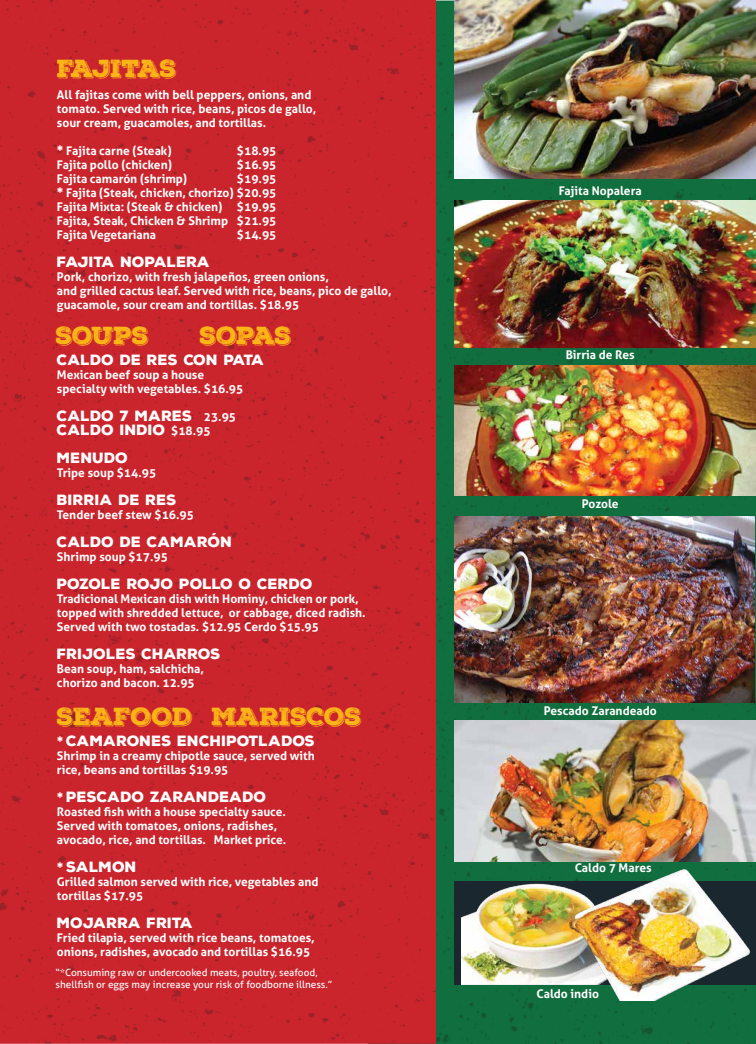
<style>
.page{position:relative;width:756px;height:1044px;background:#fff}
.page>*{position:absolute;margin:0;border:0;box-sizing:border-box;transform-origin:0 0}
.t1{font:24px "Nexa Rust Slab Black Shadow 01";letter-spacing:-.01em;color:#fcb517}
.t2{font:24px "Nexa Rust Slab Black Shadow 01";letter-spacing:-.03em;color:#fcb517}
.t3{font:900 14.4px/14px "Nexa Rust Sans";color:#fff}
.t4{font:700 12px/14px "Aller";color:#fff}
.t5{font:10px/12px "Aller";color:#fff}
.s1{font-family:"SF Compact Display";font-weight:800;font-size:14.4px}
.s2{font-family:"Aller";font-weight:700;font-size:12px}
.s3{font-family:"SF Compact Display";font-weight:800}
</style>
<div class="page">
<div style="left:435px;top:0;width:321px;height:1044px;background:#116e3e"></div>
<div style="left:0;top:0;width:435px;height:1044px;background:#ca252d"></div>
<div style="left:454px;top:881px;width:302px;height:103px;background:#1b272e"></div>
<img style="left:454px;top:721px;width:302px;height:140px">
<img style="left:454px;top:0;width:302px;height:178px">
<img style="left:454px;top:201px;width:302px;height:147px">
<img style="left:454px;top:365px;width:302px;height:131px">
<img style="left:454px;top:517px;width:301px;height:186px">
<img style="left:462px;top:842px;width:185px;height:142px">
<img style="left:555px;top:847px;width:201px;height:154px">
<h1 class="t2" style="left:57px;top:52px;width:121px">FAJITAS</h1>
<p class="t4" style="left:57px;top:88px;width:261px">All fajitas come with bell peppers, onions, and tomato. Served with rice, beans, picos de gallo, sour cream, guacamoles, and tortillas.</p>
<p class="t4" style="left:57px;top:144px;width:116px"><span class="s1">*</span> Fajita carne (Steak)</p>
<p class="t4" style="left:237px;top:144px;width:41px">$18.95</p>
<p class="t4" style="left:57px;top:158px;width:117px">Fajita pollo (chicken)</p>
<p class="t4" style="left:237px;top:158px;width:41px">$16.95</p>
<p class="t4" style="left:57px;top:172px;width:132px">Fajita camarón (shrimp)</p>
<p class="t4" style="left:57px;top:172px;width:221px;text-align:justify;text-indent:180px">$19.95 <span class="s1">*</span> Fajita (Steak, chicken, chorizo) $20.95<br>Fajita Mixta: (Steak &amp; chicken) $19.95<br>Fajita, Steak, Chicken &amp; Shrimp $21.95<br>Fajita Vegetariana</p>
<p class="t4" style="left:237px;top:228px;width:41px">$14.95</p>
<p class="t3" style="left:57px;top:255px;width:155px">FAJITA NOPALERA</p>
<p class="t4" style="left:57px;top:270px;width:336px">Pork, chorizo, with fresh jalapeños, green onions,<br>and grilled cactus leaf. Served with rice, beans, pico de gallo, guacamole, sour cream and tortillas. $18.95</p>
<h1 class="t1" style="left:56px;top:319px;width:94px">SOUPS</h1>
<h1 class="t1" style="left:200px;top:319px;width:93px">SOPAS</h1>
<p class="t3" style="left:57px;top:353px;width:209px">CALDO DE RES CON PATA</p>
<p class="t4" style="left:57px;top:368px;width:188px">Mexican beef soup a house specialty with vegetables. $16.95</p>
<p class="t3" style="left:57px;top:409px;width:181px">CALDO 7 MARES <span class="s2">23.95<br></span>CALDO INDIO <span class="s2">$18.95</span></p>
<p class="t3" style="left:57px;top:451px;width:73px">MENUDO</p>
<p class="t4" style="left:57px;top:466px;width:101px">Tripe soup $14.95</p>
<p class="t3" style="left:57px;top:493px;width:121px">BIRRIA DE RES</p>
<p class="t4" style="left:57px;top:508px;width:139px">Tender beef stew $16.95</p>
<p class="t3" style="left:57px;top:535px;width:177px">CALDO DE CAMARÓN</p>
<p class="t4" style="left:57px;top:550px;width:112px">Shrimp soup $17.95</p>
<p class="t3" style="left:57px;top:577px;width:257px">POZOLE ROJO POLLO O CERDO</p>
<p class="t4" style="left:57px;top:592px;width:310px">Tradicional Mexican dish with Hominy, chicken or pork, topped with shredded lettuce, or cabbage, diced radish.<br>Served with two tostadas. $12.95 Cerdo $15.95</p>
<p class="t3" style="left:57px;top:647px;width:165px">FRIJOLES CHARROS</p>
<p class="t4" style="left:57px;top:662px;width:149px">Bean soup, ham, salchicha, chorizo and bacon. 12.95</p>
<h1 class="t1" style="left:57px;top:700px;width:306px">SEAFOOD MARISCOS</h1>
<p class="t3" style="left:57px;top:734px;width:259px"><span class="s3">*</span> CAMARONES ENCHIPOTLADOS</p>
<p class="t4" style="left:57px;top:748px;width:259px">Shrimp in a creamy chipotle sauce, served with rice, beans and tortillas $19.95</p>
<p class="t3" style="left:57px;top:790px;width:211px"><span class="s3">*</span> PESCADO ZARANDEADO</p>
<p class="t4" style="left:57px;top:804px;width:231px">Roasted fish with a house specialty sauce.<br>Served with tomatoes, onions, radishes, avocado, rice, and tortillas. Market price.</p>
<p class="t3" style="left:57px;top:860px;width:81px"><span class="s3">*</span> SALMON</p>
<p class="t4" style="left:57px;top:874px;width:263px">Grilled salmon served with rice, vegetables and tortillas $17.95</p>
<p class="t3" style="left:57px;top:916px;width:138px">MOJARRA FRITA</p>
<p class="t4" style="left:57px;top:930px;width:259px">Fried tilapia, served with rice beans, tomatoes, onions, radishes, avocado and tortillas $16.95</p>
<p class="t5" style="left:56px;top:966px;width:278px">“*Consuming raw or undercooked meats, poultry, seafood, shellfish or eggs may increase your risk of foodborne illness.”</p>
<p class="t4" style="left:559px;top:184px;width:84px">Fajita Nopalera</p>
<p class="t4" style="left:566px;top:348px;width:71px">Birria de Res</p>
<p class="t4" style="left:582px;top:497px;width:38px">Pozole</p>
<p class="t4" style="left:544px;top:704px;width:115px">Pescado Zarandeado</p>
<p class="t4" style="left:575px;top:861px;width:78px">Caldo 7 Mares</p>
<p class="t4" style="left:536px;top:986px;width:64px">Caldo indio</p>
</div>
